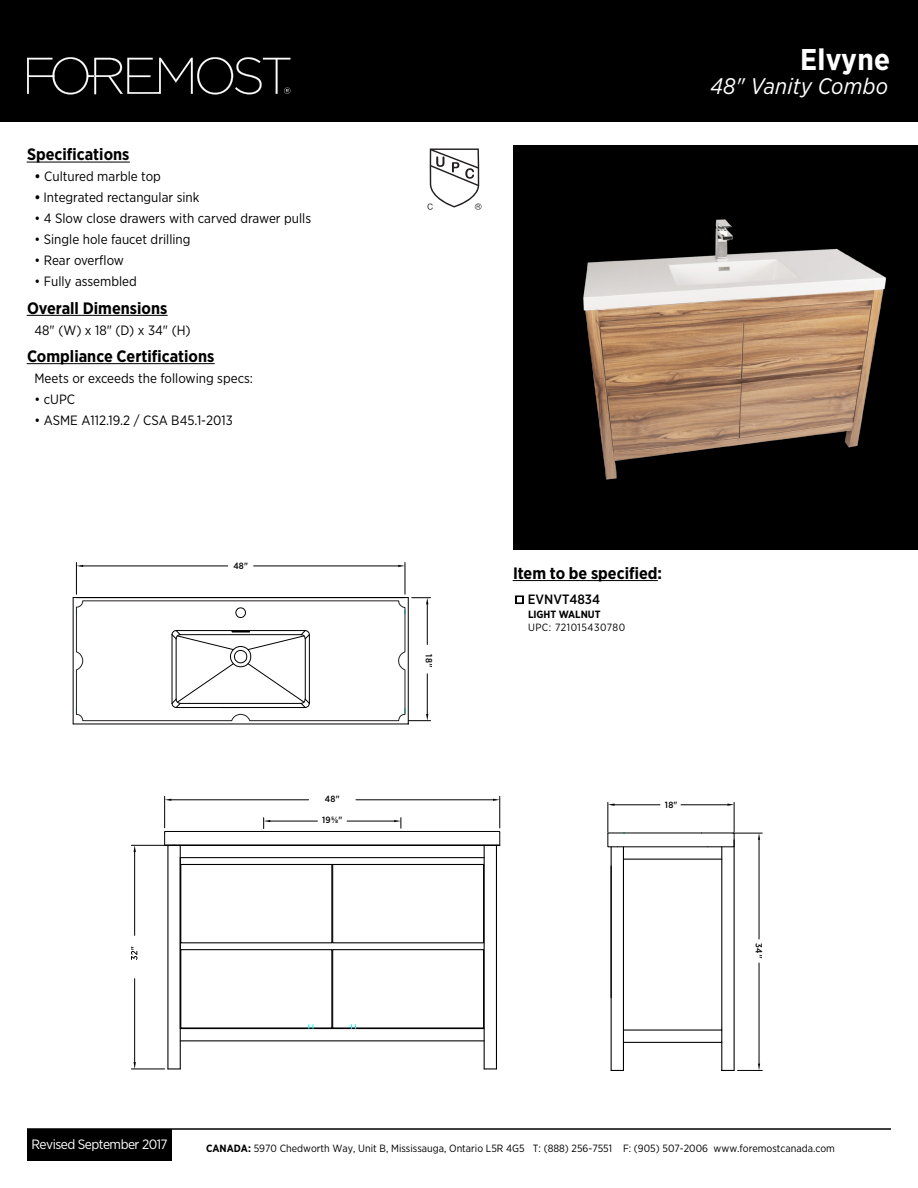
<style>
.page{position:relative;width:918px;height:1188px;background:#fff}
.page>*{position:absolute;margin:0;border:0;box-sizing:border-box;transform-origin:0 0}
.t1{font:700 30px "Gotham Narrow";letter-spacing:.01em;color:#fff}
.t2{font:italic 22.5px "Gotham Narrow";letter-spacing:.01em;color:#fff}
.t3{font:700 16.5px "Gotham Narrow";color:#000}
.t4{font:13.5px "Gotham Narrow";color:#000}
.t5{font:13.5px "Gotham Narrow";letter-spacing:-.04em;color:#fff}
.t6{font:500 13.5px "Gotham Narrow";color:#000}
.t7{font:10.5px "Gotham Narrow";color:#000}
.t8{font:10.5px "Gotham Narrow";letter-spacing:.05em;color:#000}
.t9{font:700 10.5px "Gotham Narrow";color:#000}
.t10{font:500 9px "Gotham Narrow";letter-spacing:.03em;color:#000}
.s1{font-weight:700}
.s2{font-family:"Arial";font-weight:700;font-size:16.5px}
</style>
<div class="page">
<div style="left:27px;top:1129px;width:145px;height:32px;background:#000"></div>
<hr style="left:27px;top:1128px;width:864px;height:2px;background:#000">
<hr style="left:73px;top:597px;width:335px;height:1px;background:#000">
<hr style="left:408px;top:598px;width:1px;height:126px;background:#000">
<hr style="left:73px;top:724px;width:335px;height:1px;background:#000">
<hr style="left:73px;top:598px;width:1px;height:126px;background:#000">
<svg style="left:76px;top:597px;width:355px;height:125px"></svg>
<hr style="left:405px;top:563px;width:1px;height:31px;background:#000">
<hr style="left:76px;top:563px;width:1px;height:31px;background:#000">
<hr style="left:254px;top:566px;width:144px;height:1px;background:#000">
<hr style="left:83px;top:566px;width:145px;height:1px;background:#000">
<svg style="left:398px;top:565px;width:7px;height:2px"></svg>
<svg style="left:76px;top:565px;width:7px;height:2px"></svg>
<hr style="left:496px;top:845px;width:1px;height:224px;background:#000">
<hr style="left:180px;top:1040px;width:304px;height:1px;background:#000">
<svg style="left:168px;top:1068px;width:12px;height:1px"></svg>
<hr style="left:180px;top:857px;width:304px;height:1px;background:#000">
<hr style="left:180px;top:845px;width:1px;height:224px;background:#000">
<hr style="left:167px;top:845px;width:1px;height:224px;background:#000">
<hr style="left:484px;top:845px;width:1px;height:224px;background:#000">
<div style="left:332px;top:864px;width:152px;height:79px;border:1px solid #000"></div>
<div style="left:332px;top:949px;width:152px;height:80px;border:1px solid #000"></div>
<div style="left:180px;top:864px;width:152px;height:79px;border:1px solid #000"></div>
<div style="left:180px;top:949px;width:152px;height:80px;border:1px solid #000"></div>
<hr style="left:261px;top:831px;width:238px;height:1px;background:#000">
<hr style="left:165px;top:831px;width:98px;height:1px;background:#000">
<svg style="left:163px;top:831px;width:3px;height:14px"></svg>
<svg style="left:496px;top:831px;width:5px;height:15px"></svg>
<hr style="left:165px;top:845px;width:331px;height:1px;background:#000">
<svg style="left:308px;top:1025px;width:6px;height:4px"></svg>
<svg style="left:351px;top:1025px;width:5px;height:4px"></svg>
<hr style="left:356px;top:800px;width:137px;height:1px;background:#000">
<hr style="left:171px;top:800px;width:138px;height:1px;background:#000">
<hr style="left:499px;top:796px;width:1px;height:32px;background:#000">
<hr style="left:164px;top:796px;width:1px;height:32px;background:#000">
<svg style="left:165px;top:799px;width:6px;height:2px"></svg>
<svg style="left:493px;top:799px;width:7px;height:2px"></svg>
<hr style="left:134px;top:852px;width:1px;height:83px;background:#000">
<hr style="left:134px;top:979px;width:1px;height:83px;background:#000">
<hr style="left:131px;top:845px;width:34px;height:1px;background:#000">
<hr style="left:131px;top:1069px;width:34px;height:1px;background:#000">
<svg style="left:134px;top:1062px;width:2px;height:7px"></svg>
<svg style="left:134px;top:845px;width:2px;height:7px"></svg>
<hr style="left:270px;top:821px;width:47px;height:1px;background:#000">
<hr style="left:347px;top:821px;width:47px;height:1px;background:#000">
<svg style="left:394px;top:818px;width:8px;height:10px"></svg>
<svg style="left:263px;top:818px;width:7px;height:11px"></svg>
<svg style="left:131px;top:947px;width:6px;height:13px"></svg>
<hr style="left:623px;top:859px;width:99px;height:1px;background:#000">
<hr style="left:611px;top:847px;width:1px;height:223px;background:#000">
<hr style="left:623px;top:847px;width:1px;height:223px;background:#000">
<hr style="left:734px;top:840px;width:1px;height:230px;background:#000">
<hr style="left:721px;top:847px;width:1px;height:223px;background:#000">
<svg style="left:611px;top:1070px;width:12px;height:1px"></svg>
<hr style="left:623px;top:1042px;width:99px;height:1px;background:#000">
<hr style="left:623px;top:1030px;width:99px;height:1px;background:#000">
<hr style="left:617px;top:846px;width:91px;height:1px;background:#000">
<svg style="left:607px;top:832px;width:19px;height:16px"></svg>
<hr style="left:624px;top:833px;width:78px;height:1px;background:#000">
<hr style="left:702px;top:833px;width:32px;height:1px;background:#000">
<hr style="left:734px;top:802px;width:1px;height:30px;background:#000">
<hr style="left:608px;top:802px;width:1px;height:30px;background:#000">
<hr style="left:681px;top:805px;width:46px;height:1px;background:#000">
<hr style="left:615px;top:805px;width:45px;height:1px;background:#000">
<svg style="left:727px;top:804px;width:7px;height:2px"></svg>
<svg style="left:608px;top:804px;width:7px;height:2px"></svg>
<hr style="left:759px;top:963px;width:1px;height:101px;background:#000">
<hr style="left:759px;top:840px;width:1px;height:99px;background:#000">
<svg style="left:722px;top:1064px;width:40px;height:7px"></svg>
<svg style="left:707px;top:832px;width:55px;height:16px"></svg>
<hr style="left:27px;top:162px;width:103px;height:1px;background:#000">
<hr style="left:27px;top:315px;width:140px;height:1px;background:#000">
<hr style="left:27px;top:363px;width:187px;height:1px;background:#000">
<svg style="left:428px;top:148px;width:53px;height:62px"></svg>
<hr style="left:513px;top:580px;width:145px;height:1px;background:#000">
<svg style="left:515px;top:595px;width:9px;height:9px"></svg>
<div style="left:513px;top:146px;width:405px;height:404px;background:#000"></div>
<img style="left:583px;top:219px;width:304px;height:261px">
<div style="left:0;top:0;width:918px;height:122px;background:#000"></div>
<svg style="left:27px;top:57px;width:263px;height:37px"></svg>
<p class="t3" style="left:27px;top:144px;width:104px">Specifications</p>
<p class="t4" style="left:34px;top:168px;width:128px"><span class="s1">•</span> Cultured marble top</p>
<p class="t4" style="left:34px;top:189px;width:167px"><span class="s1">•</span> Integrated rectangular sink</p>
<p class="t4" style="left:34px;top:210px;width:278px">• 4 Slow close drawers with carved drawer pulls</p>
<p class="t4" style="left:34px;top:231px;width:158px">• Single hole faucet drilling</p>
<p class="t4" style="left:34px;top:252px;width:91px">• Rear overflow</p>
<p class="t4" style="left:34px;top:273px;width:104px">• Fully assembled</p>
<p class="t3" style="left:27px;top:297px;width:142px">Overall Dimensions</p>
<p class="t4" style="left:34px;top:322px;width:158px">48" (W) x 18" (D) x 34" (H)</p>
<p class="t3" style="left:27px;top:346px;width:189px">Compliance Certifications</p>
<p class="t4" style="left:34px;top:370px;width:220px">Meets or exceeds the following specs:</p>
<p class="t4" style="left:34px;top:391px;width:42px">• cUPC</p>
<p class="t4" style="left:34px;top:412px;width:200px">• ASME A112.19.2 / CSA B45.1-2013</p>
<p class="t10" style="left:233px;top:561px;width:16px">48"</p>
<p class="t10" style="left:325px;top:793px;width:16px">48"</p>
<p class="t10" style="left:322px;top:814px;width:22px">19⅝"</p>
<h1 class="t1" style="left:800px;top:40px;width:92px">Elvyne</h1>
<h2 class="t2" style="left:711px;top:72px;width:179px">48" Vanity Combo</h2>
<p class="t10" style="left:435px;top:654px;width:15px;rotate:90deg">18"</p>
<p class="t3" style="left:513px;top:563px;width:151px">Item to be specified:</p>
<p class="t6" style="left:514px;top:591px;width:87px"><span class="s2">□</span> EVNVT4834</p>
<p class="t9" style="left:528px;top:607px;width:74px">LIGHT WALNUT</p>
<p class="t8" style="left:528px;top:621px;width:99px">UPC: 721015430780</p>
<p class="t10" style="left:665px;top:799px;width:14px">18"</p>
<p class="t10" style="left:765px;top:943px;width:17px;rotate:90deg">34"</p>
<p class="t5" style="left:32px;top:1136px;width:138px">Revised September 2017</p>
<p class="t7" style="left:206px;top:1142px;width:630px"><span class="s1">CANADA:</span> 5970 Chedworth Way, Unit B, Mississauga, Ontario L5R 4G5 T: (888) 256-7551 F: (905) 507-2006 www.foremostcanada.com</p>
</div>
